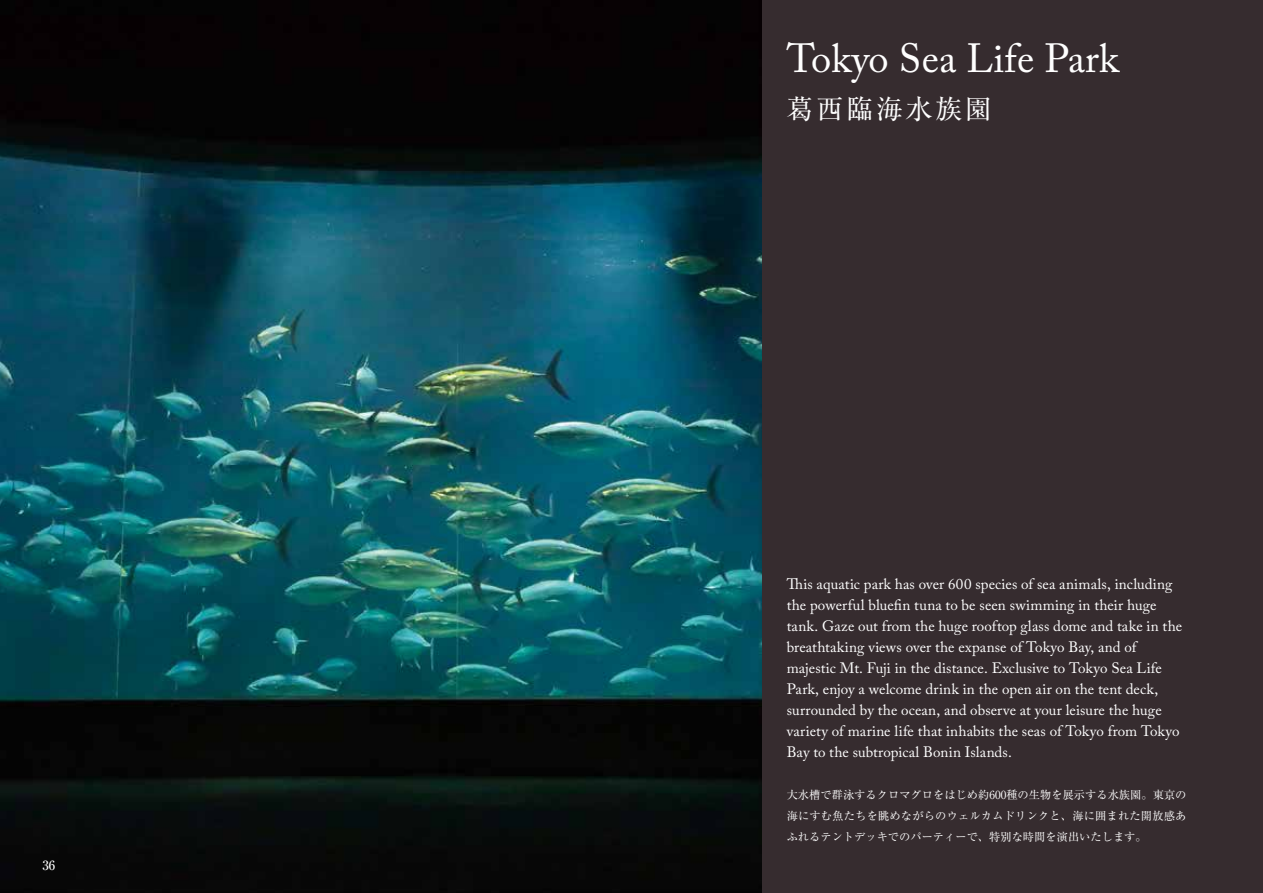
<style>
.page{position:relative;width:1263px;height:893px;background:#362c2f}
.page>*{position:absolute;margin:0;border:0;box-sizing:border-box;transform-origin:0 0}
.t1{font:40.5px "Adobe Caslon Pro";color:#fff}
.t2{font:27px "Ryumin Pr 6";letter-spacing:.1em;color:#fff}
.t3{font:15px/21px "Adobe Caslon Pro";letter-spacing:.005em;color:#fff}
.t4{font:500 12.75px "Ryumin Pr 6";color:#fff}
.t5{font:11.25px/21px "Ryumin Pr 6";color:#fff;text-align:justify}
</style>
<div class="page">
<img style="left:0;top:0;width:761px;height:893px">
<p class="t4" style="left:43px;top:855px;width:14px">36</p>
<h1 class="t1" style="left:787px;top:35px;width:334px">Tokyo Sea Life Park</h1>
<h2 class="t2" style="left:787px;top:87px;width:207px">葛西臨海水族園</h2>
<p class="t3" style="left:787px;top:573px;width:397px">This aquatic park has over 600 species of sea animals, including the powerful bluefin tuna to be seen swimming in their huge tank. Gaze out from the huge rooftop glass dome and take in the breathtaking views over the expanse of Tokyo Bay, and of majestic Mt. Fuji in the distance. Exclusive to Tokyo Sea Life Park, enjoy a welcome drink in the open air on the tent deck, surrounded by the ocean, and observe at your leisure the huge variety of marine life that inhabits the seas of Tokyo from Tokyo Bay to the subtropical Bonin Islands.</p>
<p class="t5" style="left:787px;top:783px;width:401px">大水槽で群泳するクロマグロをはじめ約600種の生物を展示する水族園。東京の海にすむ魚たちを眺めながらのウェルカムドリンクと、海に囲まれた開放感あふれるテントデッキでのパーティーで、特別な時間を演出いたします。</p>
</div>
